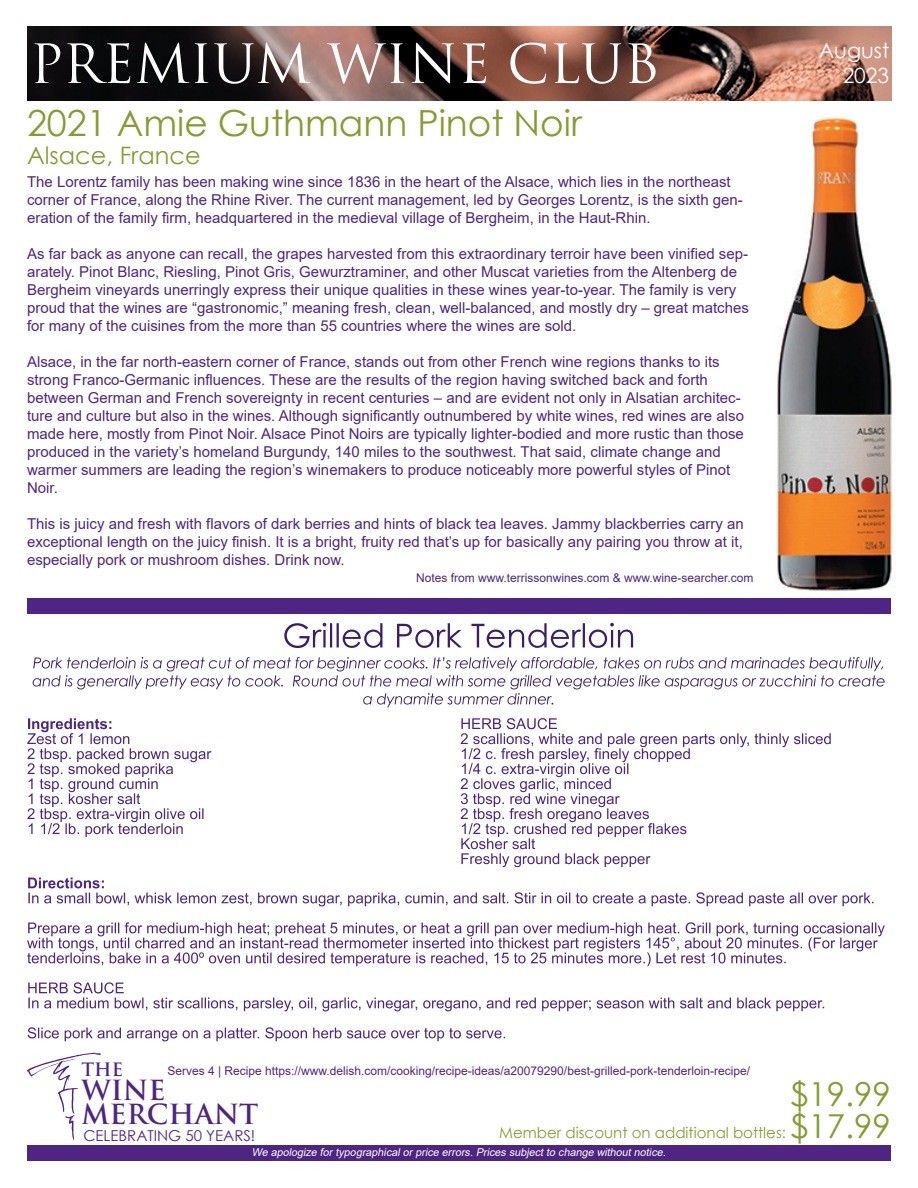
<style>
.page{position:relative;width:918px;height:1188px;background:#fff}
.page>*{position:absolute;margin:0;border:0;box-sizing:border-box;transform-origin:0 0}
.t1{font:52.5px "Trajan Pro";color:#fff}
.t2{font:36px "Century Gothic";color:#869c30}
.t3{font:33px "Century Gothic";color:#869c30}
.t4{font:700 27px/24px "Trajan Pro";color:#4e2582}
.t5{font:24px "Century Gothic";color:#869c30}
.t6{font:21px/25.2px "Century Gothic";color:#fff;text-align:right}
.t7{font:700 18px "Trajan Pro";color:#4e2582}
.t8{font:15px/18px "Arial";color:#4e2582}
.t9{font:15px "Century Gothic";color:#869c30}
.t10{font:15px "Century Gothic";color:#4e2582}
.t11{font:12px "Arial";color:#4e2582}
.t12{font:italic 10.8px "Arial";color:#fff}
.s1{font-size:33px}
</style>
<div class="page">
<img style="left:27px;top:27px;width:864px;height:73px">
<svg style="left:27px;top:1053px;width:74px;height:87px"></svg>
<div style="left:27px;top:1146px;width:864px;height:15px;background:#4e2582"></div>
<div style="left:27px;top:599px;width:864px;height:15px;background:#4e2582"></div>
<img style="left:777px;top:118px;width:117px;height:473px">
<svg style="left:461px;top:718px;width:370px;height:149px"></svg>
<svg style="left:33px;top:657px;width:852px;height:50px"></svg>
<svg style="left:27px;top:718px;width:184px;height:119px"></svg>
<svg style="left:28px;top:878px;width:846px;height:28px"></svg>
<svg style="left:27px;top:922px;width:858px;height:44px"></svg>
<svg style="left:28px;top:982px;width:796px;height:29px"></svg>
<svg style="left:28px;top:1027px;width:477px;height:14px"></svg>
<svg style="left:284px;top:623px;width:349px;height:25px"></svg>
<h1 class="t1" style="left:30px;top:30px;width:631px">PREMIUM WINE CLUB</h1>
<h2 class="t2" style="left:27px;top:98px;width:556px">2021 Amie Guthmann Pinot Noir</h2>
<h3 class="t5" style="left:27px;top:139px;width:175px">Alsace, France</h3>
<p class="t8" style="left:27px;top:173px;width:717px">The Lorentz family has been making wine since 1836 in the heart of the Alsace, which lies in the northeast corner of France, along the Rhine River. The current management, led by Georges Lorentz, is the sixth gen&shy;eration of the family firm, headquartered in the medieval village of Bergheim, in the Haut-Rhin.</p>
<p class="t8" style="left:27px;top:245px;width:723px">As far back as anyone can recall, the grapes harvested from this extraordinary terroir have been vinified sep&shy;arately. Pinot Blanc, Riesling, Pinot Gris, Gewurztraminer, and other Muscat varieties from the Altenberg de Bergheim vineyards unerringly express their unique qualities in these wines year-to-year. The family is very proud that the wines are “gastronomic,” meaning fresh, clean, well-balanced, and mostly dry – great matches for many of the cuisines from the more than 55 countries where the wines are sold.</p>
<p class="t8" style="left:27px;top:353px;width:719px">Alsace, in the far north-eastern corner of France, stands out from other French wine regions thanks to its strong Franco-Germanic influences. These are the results of the region having switched back and forth between German and French sovereignty in recent centuries – and are evident not only in Alsatian architec&shy;ture and culture but also in the wines. Although significantly outnumbered by white wines, red wines are also made here, mostly from Pinot Noir. Alsace Pinot Noirs are typically lighter-bodied and more rustic than those produced in the variety’s homeland Burgundy, 140 miles to the southwest. That said, climate change and warmer summers are leading the region’s winemakers to produce noticeably more powerful styles of Pinot Noir.</p>
<p class="t8" style="left:27px;top:515px;width:718px;text-align:justify">This is juicy and fresh with flavors of dark berries and hints of black tea leaves. Jammy blackberries carry an exceptional length on the juicy finish. It is a bright, fruity red that’s up for basically any pairing you throw at it, especially pork or mushroom dishes. Drink now.</p>
<p class="t11" style="left:416px;top:569px;width:339px">Notes from www.terrissonwines.com &amp; www.wine-searcher.com</p>
<h3 class="t6" style="left:819px;top:37px;width:72px">August<br>2023</h3>
<p class="t7" style="left:81px;top:1058px;width:43px">THE</p>
<h3 class="t4" style="left:81px;top:1079px;width:178px">WINE<br>MERCHANT</h3>
<p class="t10" style="left:83px;top:1126px;width:173px">CELEBRATING 50 YEARS!</p>
<p class="t12" style="left:252px;top:1145px;width:418px">We apologize fortypographicalorprice errors. Prices subjectto change withoutnotice.</p>
<p class="t11" style="left:167px;top:1062px;width:584px">Serves 4 | Recipe https://www.delish.com/cooking/recipe-ideas/a20079290/best-grilled-pork-tenderloin-recipe/</p>
<h3 class="t3" style="left:790px;top:1071px;width:102px">$19.99</h3>
<p class="t9" style="left:499px;top:1122px;width:393px">Member discount on additional bottles: <span class="s1">$17.99</span></p>
</div>
